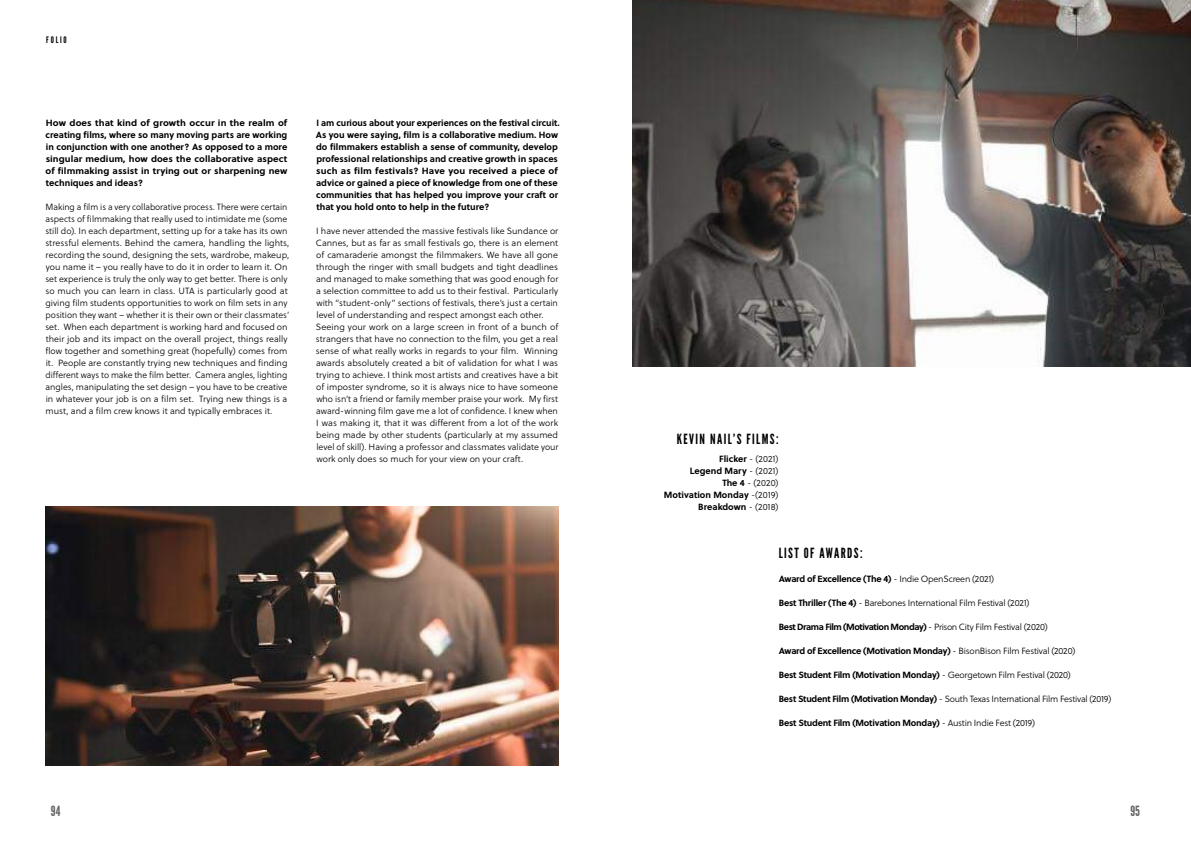
<style>
.page{position:relative;width:1191px;height:842px;background:#fff}
.page>*{position:absolute;margin:0;border:0;box-sizing:border-box;transform-origin:0 0}
.t1{font:14px "League Gothic";letter-spacing:.1em;color:#000}
.t2{font:14px "League Gothic";color:#636466}
.t3{font:9px/12px "Soleil Lt";color:#000}
.t4{font:9px/12px "Soleil Lt";color:#000;scale:.96 1}
.t5{font:700 9px/12px "Soleil";color:#000;text-align:right}
.t6{font:700 9px/12px "Soleil";color:#000;text-align:justify;scale:1.05 1}
.t7{font:700 9px "Soleil";letter-spacing:-.025em;color:#000}
.t8{font:9px "Soleil Lt";letter-spacing:-.025em;color:#000}
.t9{font:700 9px "Soleil";letter-spacing:-.05em;color:#000}
.t10{font:9px "League Gothic";letter-spacing:.2em;color:#000}
.s1{font-family:"Soleil Lt";font-weight:400}
.s2{font-family:"Soleil";font-weight:700}
</style>
<div class="page">
<img style="left:45px;top:506px;width:513px;height:259px">
<img style="left:632px;top:0;width:559px;height:366px">
<p class="t10" style="left:46px;top:35px;width:22px">FOLIO</p>
<p class="t6" style="left:46px;top:116px;width:232px">How does that kind of growth occur in the realm of creating films, where so many moving parts are working in conjunction with one another? As opposed to a more singular medium, how does the collaborative aspect of filmmaking assist in trying out or sharpening new techniques and ideas?</p>
<p class="t4" style="left:45px;top:201px;width:256px">Making a film is a very collaborative process. There were certain aspects of filmmaking that really used to intimidate me (some still do). In each department, setting up for a take has its own stressful elements. Behind the camera, handling the lights, recording the sound, designing the sets, wardrobe, makeup, you name it – you really have to do it in order to learn it. On set experience is truly the only way to get better. There is only so much you can learn in class. UTA is particularly good at giving film students opportunities to work on film sets in any position they want – whether it is their own or their classmates’ set. When each department is working hard and focused on their job and its impact on the overall project, things really flow together and something great (hopefully) comes from it. People are constantly trying new techniques and finding different ways to make the film better. Camera angles, lighting angles, manipulating the set design – you have to be creative in whatever your job is on a film set. Trying new things is a must, and a film crew knows it and typically embraces it.</p>
<p class="t5" style="left:316px;top:116px;width:245px;text-align:left">I am curious about your experiences on the festival circuit.<br>As you were saying, film is a collaborative medium. How do filmmakers establish a sense of community, develop professional relationships and creative growth in spaces such as film festivals? Have you received a piece of advice or gained a piece of knowledge from one of these communities that has helped you improve your craft or that you hold onto to help in the future?</p>
<p class="t3" style="left:316px;top:225px;width:244px">I have never attended the massive festivals like Sundance or Cannes, but as far as small festivals go, there is an element of camaraderie amongst the filmmakers. We have all gone through the ringer with small budgets and tight deadlines and managed to make something that was good enough for a selection committee to add us to their festival. Particularly with “student-only” sections of festivals, there’s just a certain level of understanding and respect amongst each other.<br>Seeing your work on a large screen in front of a bunch of strangers that have no connection to the film, you get a real sense of what really works in regards to your film. Winning awards absolutely created a bit of validation for what I was trying to achieve. I think most artists and creatives have a bit of imposter syndrome, so it is always nice to have someone who isn’t a friend or family member praise your work. My first award-winning film gave me a lot of confidence. I knew when I was making it, that it was different from a lot of the work being made by other students (particularly at my assumed level of skill). Having a professor and classmates validate your work only does so much for your view on your craft.</p>
<h1 class="t1" style="left:677px;top:430px;width:103px">KEVIN NAIL’S FILMS:</h1>
<p class="t5" style="left:690px;top:452px;width:90px">Flicker <span class="s1">- (2021)<br></span>Legend Mary <span class="s1">- (2021)</span></p>
<p class="t3" style="left:722px;top:477px;width:58px"><span class="s2">The 4</span> - (2020)</p>
<p class="t5" style="left:664px;top:488px;width:116px">Motivation Monday <span class="s1">-(2019)<br></span>Breakdown <span class="s1">- (2018)</span></p>
<h1 class="t1" style="left:778px;top:544px;width:85px">LIST OF AWARDS:</h1>
<p class="t7" style="left:778px;top:572px;width:217px">Award of Excellence (The 4) <span class="s1">- Indie OpenScreen (2021)</span></p>
<p class="t8" style="left:778px;top:596px;width:252px"><span class="s2">Best Thriller (The 4)</span> - Barebones International Film Festival (2021)</p>
<p class="t9" style="left:778px;top:620px;width:270px">Best Drama Film (Motivation Monday) <span class="s1">- Prison City Film Festival (2020)</span></p>
<p class="t7" style="left:778px;top:644px;width:298px">Award of Excellence (Motivation Monday) <span class="s1">- BisonBison Film Festival (2020)</span></p>
<p class="t7" style="left:778px;top:668px;width:294px">Best Student Film (Motivation Monday) <span class="s1">- Georgetown Film Festival (2020)</span></p>
<p class="t8" style="left:778px;top:692px;width:334px"><span class="s2">Best Student Film (Motivation Monday)</span> - South Texas International Film Festival (2019)</p>
<p class="t7" style="left:778px;top:716px;width:258px">Best Student Film (Motivation Monday) <span class="s1">- Austin Indie Fest (2019)</span></p>
<h1 class="t2" style="left:51px;top:803px;width:11px">94</h1>
<h1 class="t2" style="left:1130px;top:803px;width:11px">95</h1>
</div>
